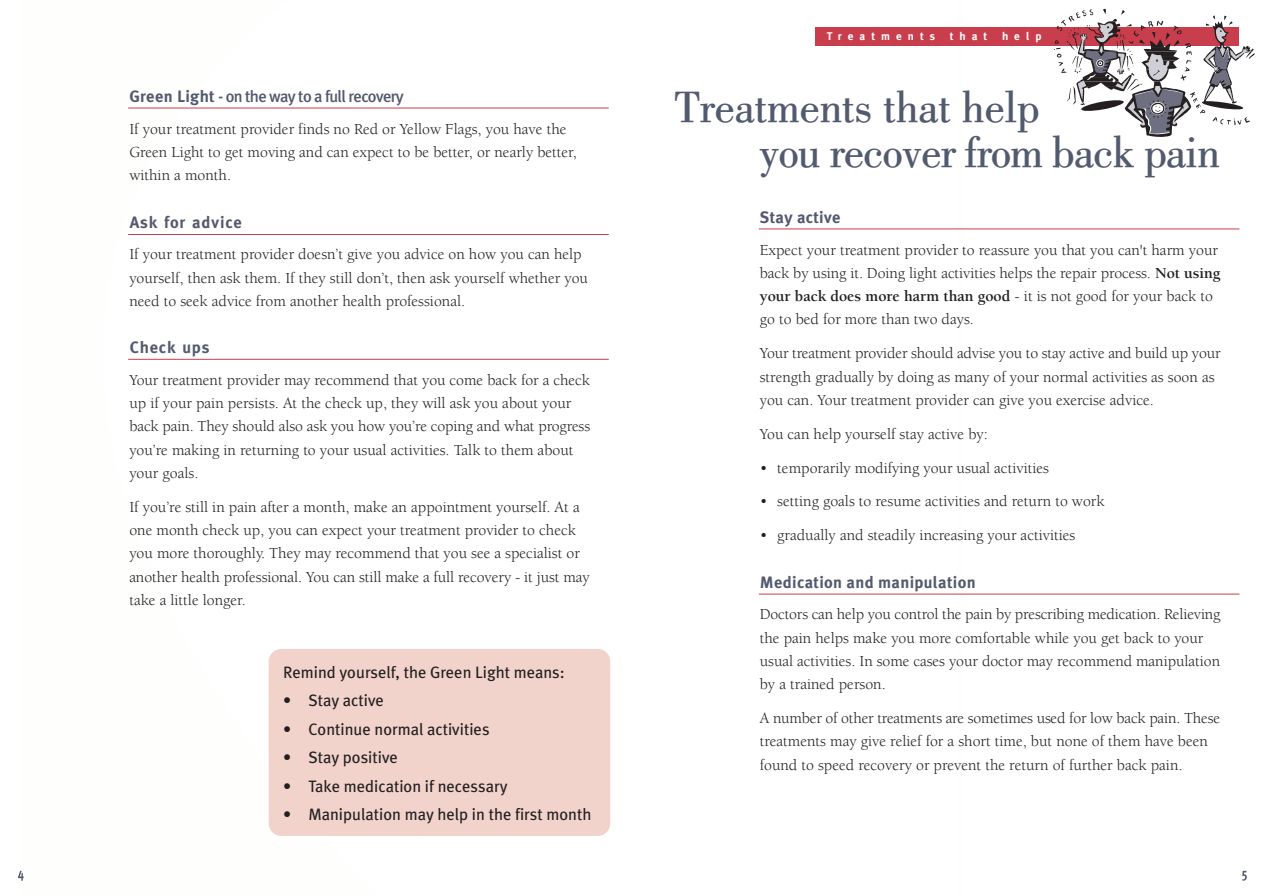
<style>
.page{position:relative;width:1266px;height:896px;background:#fff}
.page>*{position:absolute;margin:0;border:0;box-sizing:border-box;transform-origin:0 0}
.t1{font:45px/45px "Acc Bodoni";letter-spacing:-.015em;color:#525a6e}
.t2{font:16.5px "Meta Plus";color:#231f20}
.t3{font:700 16.5px "Meta Plus";letter-spacing:.02em;color:#525a6e}
.t4{font:500 16.5px "Meta Plus";letter-spacing:-.04em;color:#525a6e}
.t5{font:700 16.5px "Meta Plus";letter-spacing:.05em;color:#525a6e}
.t6{font:15.75px/23.2px "Berkeley";color:#231f20}
.t7{font:700 11.25px "Meta Plus";letter-spacing:.535em;color:#fff}
.s1{font-weight:700}
</style>
<div class="page">
<div style="left:815px;top:27px;width:424px;height:18px;background:#c93e4c"></div>
<svg style="left:1242px;top:870px;width:5px;height:10px"></svg>
<svg style="left:18px;top:870px;width:6px;height:10px"></svg>
<div style="left:269px;top:649px;width:341px;height:187px;background:#f1d3cb;border-radius:13px"></div>
<hr style="left:128px;top:108px;width:481px;height:1px;background:#c93e4c">
<hr style="left:128px;top:234px;width:481px;height:1px;background:#c93e4c">
<hr style="left:128px;top:359px;width:481px;height:1px;background:#c93e4c">
<hr style="left:759px;top:228px;width:480px;height:1px;background:#c93e4c">
<hr style="left:759px;top:593px;width:480px;height:1px;background:#c93e4c">
<svg style="left:1054px;top:9px;width:201px;height:128px"></svg>
<p class="t4" style="left:129px;top:90px;width:276px"><span class="s1">Green Light</span> - on the way to a full recovery</p>
<p class="t6" style="left:129px;top:119px;width:449px">If your treatment provider finds no Red or Yellow Flags, you have the<br>Green Light to get moving and can expect to be better, or nearly better, within a month.</p>
<p class="t5" style="left:130px;top:215px;width:114px">Ask for advice</p>
<p class="t6" style="left:129px;top:244px;width:460px">If your treatment provider doesn’t give you advice on how you can help yourself, then ask them. If they still don’t, then ask yourself whether you need to seek advice from another health professional.</p>
<p class="t5" style="left:130px;top:341px;width:81px">Check ups</p>
<p class="t6" style="left:129px;top:370px;width:462px">Your treatment provider may recommend that you come back for a check up if your pain persists. At the check up, they will ask you about your back pain. They should also ask you how you’re coping and what progress you’re making in returning to your usual activities. Talk to them about your goals.</p>
<p class="t6" style="left:129px;top:496px;width:462px">If you’re still in pain after a month, make an appointment yourself. At a one month check up, you can expect your treatment provider to check you more thoroughly. They may recommend that you see a specialist or another health professional. You can still make a full recovery - it just may take a little longer.</p>
<p class="t2" style="left:283px;top:665px;width:283px">Remind yourself, the Green Light means:</p>
<p class="t2" style="left:283px;top:694px;width:102px">• Stay active</p>
<p class="t2" style="left:283px;top:722px;width:208px">• Continue normal activities</p>
<p class="t2" style="left:283px;top:751px;width:116px">• Stay positive</p>
<p class="t2" style="left:283px;top:779px;width:226px">• Take medication if necessary</p>
<p class="t2" style="left:283px;top:808px;width:310px">• Manipulation may help in the first month</p>
<p class="t7" style="left:827px;top:32px;width:110px">Treatments</p>
<p class="t7" style="left:950px;top:32px;width:39px">that</p>
<p class="t7" style="left:1002px;top:32px;width:41px">help</p>
<h1 class="t1" style="left:760px;top:89px;width:462px;text-indent:-85px">Treatments that help<br>you recover from back pain</h1>
<p class="t3" style="left:760px;top:211px;width:82px">Stay active</p>
<p class="t6" style="left:760px;top:239px;width:462px">Expect your treatment provider to reassure you that you can't harm your back by using it. Doing light activities helps the repair process. <span class="s1">Not using your back does more harm than good</span> - it is not good for your back to go to bed for more than two days.</p>
<p class="t6" style="left:760px;top:343px;width:462px">Your treatment provider should advise you to stay active and build up your strength gradually by doing as many of your normal activities as soon as you can. Your treatment provider can give you exercise advice.</p>
<p class="t6" style="left:760px;top:423px;width:230px">You can help yourself stay active by:</p>
<p class="t6" style="left:760px;top:457px;width:291px">• temporarily modifying your usual activities</p>
<p class="t6" style="left:760px;top:491px;width:346px">• setting goals to resume activities and return to work</p>
<p class="t6" style="left:760px;top:525px;width:317px">• gradually and steadily increasing your activities</p>
<p class="t3" style="left:760px;top:575px;width:217px">Medication and manipulation</p>
<p class="t6" style="left:760px;top:604px;width:462px">Doctors can help you control the pain by prescribing medication. Relieving the pain helps make you more comfortable while you get back to your usual activities. In some cases your doctor may recommend manipulation by a trained person.</p>
<p class="t6" style="left:760px;top:708px;width:462px">A number of other treatments are sometimes used for low back pain. These treatments may give relief for a short time, but none of them have been found to speed recovery or prevent the return of further back pain.</p>
</div>
